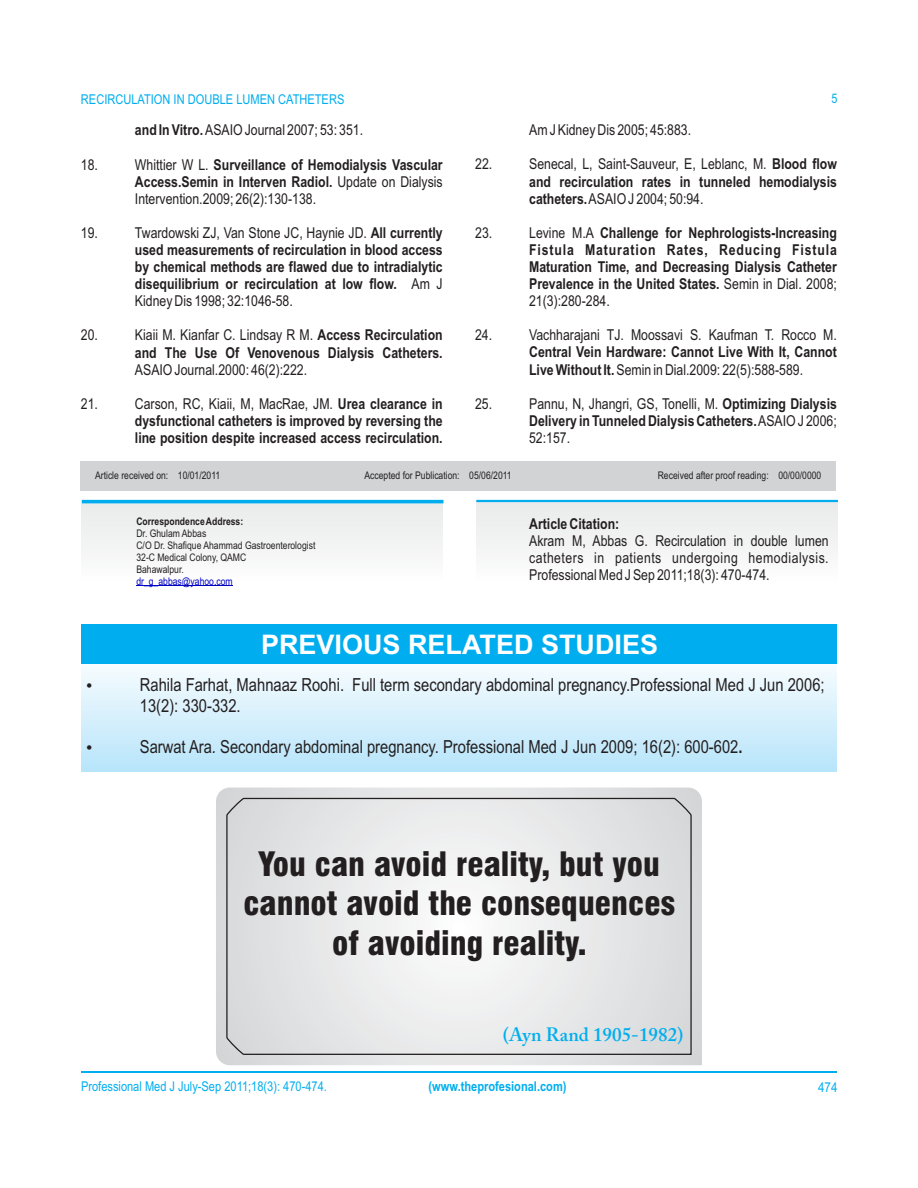
<style>
.page{position:relative;width:918px;height:1188px;background:#fff}
.page>*{position:absolute;margin:0;border:0;box-sizing:border-box;transform-origin:0 0}
.t1{font:900 condensed 32.85px/39.3px "Swiss 721 BT";color:#231f20;text-align:center}
.t2{font:700 27px "Arial";color:#fff}
.t3{font:600 19.2px "Adobe Caslon Pro";color:#00aeef}
.t4{font:18px/20.4px "Arial Narrow";color:#231f20}
.t5{font:15px/17px "Arial Narrow";color:#231f20;text-align:justify}
.t6{font:700 15px "Arial Narrow";color:#231f20}
.t7{font:700 15px "Arial Narrow";letter-spacing:.055em;color:#231f20}
.t8{font:13.5px "Arial Narrow";color:#00aeef}
.t9{font:700 13.5px "Arial Narrow";color:#00aeef}
.t10{font:13.5px "Arial Narrow";color:#00aeef;scale:1.04 1}
.t11{font:13.2px "Arial Narrow";color:#00aeef}
.t12{font:10.5px/11.9px "Arial Narrow";color:#231f20}
.t13{font:700 10.5px "Arial Narrow";color:#231f20}
.t14{font:10.5px "Arial Narrow";color:#0000c4}
.s1{font-weight:700}
.s2{font-weight:400}
.s3{font-style:italic}
</style>
<div class="page">
<svg style="left:216px;top:788px;width:486px;height:277px;background:#dcdddf"></svg>
<svg style="left:226px;top:797px;width:466px;height:259px"></svg>
<hr style="left:81px;top:1072px;width:756px;height:1px;background:#00aeef">
<div style="left:80px;top:461px;width:756px;height:29px;background:#d1d3d4"></div>
<div style="left:82px;top:501px;width:361px;height:103px;background:#f5f5f5"></div>
<hr style="left:82px;top:500px;width:361px;height:3px;background:#00aeef">
<hr style="left:136px;top:585px;width:97px;height:1px;background:#0000c4">
<div style="left:477px;top:500px;width:361px;height:104px;background:#f5f5f5"></div>
<hr style="left:476px;top:500px;width:362px;height:2px;background:#00aeef">
<svg style="left:82px;top:669px;width:754px;height:102px;background:#d5effc"></svg>
<div style="left:82px;top:624px;width:754px;height:40px;background:#00aeef"></div>
<svg style="left:87px;top:683px;width:5px;height:5px"></svg>
<svg style="left:87px;top:745px;width:5px;height:5px"></svg>
<p class="t8" style="left:81px;top:94px;width:265px">RECIRCULATION IN DOUBLE LUMEN CATHETERS</p>
<p class="t11" style="left:832px;top:94px;width:8px">5</p>
<p class="t5" style="left:135px;top:123px;width:230px"><span class="s1">and In Vitro.</span> ASAIO Journal 2007; 53: 351.</p>
<p class="t5" style="left:529px;top:123px;width:164px">Am J Kidney Dis 2005; 45:883.</p>
<p class="t5" style="left:81px;top:157px;width:19px">18.</p>
<p class="t6" style="left:135px;top:159px;width:309px"><span class="s2">Whittier W L.</span> Surveillance of Hemodialysis Vascular</p>
<p class="t5" style="left:475px;top:157px;width:19px">22.</p>
<p class="t5" style="left:529px;top:157px;width:309px">Senecal, L, Saint-Sauveur, E, Leblanc, M. <span class="s1">Blood flow</span></p>
<p class="t6" style="left:135px;top:176px;width:309px">Access.Semin in Interven Radiol. <span class="s2">Update on Dialysis</span></p>
<p class="t6" style="left:529px;top:176px;width:309px">and recirculation rates in tunneled hemodialysis</p>
<p class="t5" style="left:135px;top:191px;width:183px">Intervention.2009; 26(2):130-138.</p>
<p class="t5" style="left:529px;top:191px;width:176px"><span class="s1">catheters.</span>ASAIO J 2004; 50:94.</p>
<p class="t5" style="left:81px;top:226px;width:19px">19.</p>
<p class="t5" style="left:135px;top:226px;width:309px">Twardowski ZJ, Van Stone JC, Haynie JD. <span class="s1">All currently</span></p>
<p class="t5" style="left:475px;top:226px;width:19px">23.</p>
<p class="t6" style="left:529px;top:227px;width:309px"><span class="s2">Levine M.A</span> Challenge for Nephrologists-Increasing</p>
<p class="t6" style="left:135px;top:244px;width:309px">used measurements of recirculation in blood access</p>
<p class="t7" style="left:529px;top:244px;width:309px">Fistula Maturation Rates, Reducing Fistula</p>
<p class="t6" style="left:135px;top:261px;width:309px">by chemical methods are flawed due to intradialytic</p>
<p class="t6" style="left:529px;top:261px;width:309px">Maturation Time, and Decreasing Dialysis Catheter</p>
<p class="t6" style="left:135px;top:278px;width:309px">disequilibrium or recirculation at low flow. <span class="s2">Am J</span></p>
<p class="t6" style="left:529px;top:278px;width:309px">Prevalence in the United States. <span class="s2">Semin in Dial. 2008;</span></p>
<p class="t5" style="left:135px;top:294px;width:159px">Kidney Dis 1998; 32:1046-58.</p>
<p class="t5" style="left:529px;top:294px;width:82px">21(3):280-284.</p>
<p class="t5" style="left:81px;top:328px;width:19px">20.</p>
<p class="t5" style="left:135px;top:328px;width:309px">Kiaii M. Kianfar C. Lindsay R M. <span class="s1">Access Recirculation</span></p>
<p class="t5" style="left:475px;top:328px;width:19px">24.</p>
<p class="t5" style="left:529px;top:328px;width:309px">Vachharajani TJ. Moossavi S. Kaufman T. Rocco M.</p>
<p class="t6" style="left:135px;top:347px;width:309px">and The Use Of Venovenous Dialysis Catheters.</p>
<p class="t6" style="left:529px;top:346px;width:309px">Central Vein Hardware: Cannot Live With It, Cannot</p>
<p class="t5" style="left:135px;top:362px;width:174px">ASAIO Journal.2000: 46(2):222.</p>
<p class="t5" style="left:529px;top:362px;width:276px"><span class="s1">Live Without It.</span> Semin in Dial.2009: 22(5):588-589.</p>
<p class="t5" style="left:81px;top:396px;width:19px">21.</p>
<p class="t5" style="left:135px;top:396px;width:309px">Carson, RC, Kiaii, M, MacRae, JM. <span class="s1">Urea clearance in</span></p>
<p class="t5" style="left:475px;top:396px;width:19px">25.</p>
<p class="t5" style="left:529px;top:396px;width:309px">Pannu, N, Jhangri, GS, Tonelli, M. <span class="s1">Optimizing Dialysis</span></p>
<p class="t6" style="left:135px;top:415px;width:309px">dysfunctional catheters is improved by reversing the</p>
<p class="t6" style="left:529px;top:415px;width:309px">Delivery in Tunneled Dialysis Catheters.<span class="s2">ASAIO J 2006;</span></p>
<p class="t6" style="left:135px;top:432px;width:309px">line position despite increased access recirculation.</p>
<p class="t5" style="left:529px;top:430px;width:43px">52:157.</p>
<p class="t12" style="left:95px;top:471px;width:127px">Article received on: 10/01/2011</p>
<p class="t12" style="left:658px;top:471px;width:165px">Received after proof reading: 00/00/0000</p>
<p class="t13" style="left:136px;top:517px;width:108px">Correspondence Address:</p>
<p class="t12" style="left:136px;top:528px;width:180px">Dr. Ghulam Abbas<br>C/O Dr. Shafique Ahammad Gastroenterologist<br>32-C Medical Colony, QAMC<br>Bahawalpur.</p>
<p class="t14" style="left:136px;top:577px;width:98px">dr_g_abbas@yahoo.com</p>
<p class="t12" style="left:364px;top:471px;width:149px">Accepted for Publication: 05/06/2011</p>
<p class="t6" style="left:529px;top:518px;width:92px">Article Citation:</p>
<p class="t5" style="left:529px;top:534px;width:301px">Akram M, Abbas G. Recirculation in double lumen catheters in patients undergoing hemodialysis.<br>Professional Med J Sep 2011;18(3): 470-474.</p>
<h2 class="t2" style="left:261px;top:634px;width:399px">PREVIOUS RELATED STUDIES</h2>
<p class="t4" style="left:140px;top:676px;width:686px">Rahila Farhat, Mahnaaz Roohi. Full term secondary abdominal pregnancy.Professional Med J Jun 2006;<br>13(2): 330-332.</p>
<p class="t4" style="left:140px;top:738px;width:604px">Sarwat Ara<span class="s3">.</span> Secondary abdominal pregnancy. Professional Med J Jun 2009; 16(2): 600-602<span class="s1">.</span></p>
<h1 class="t1" style="left:243px;top:848px;width:433px">You can avoid reality, but you cannot avoid the consequences of avoiding reality.</h1>
<p class="t3" style="left:503px;top:1027px;width:182px">(Ayn Rand 1905-1982)</p>
<p class="t8" style="left:81px;top:1082px;width:247px">Professional Med J July-Sep 2011;18(3): 470-474.</p>
<p class="t9" style="left:429px;top:1082px;width:140px">(www.theprofesional.com)</p>
<p class="t10" style="left:818px;top:1082px;width:20px">474</p>
</div>
